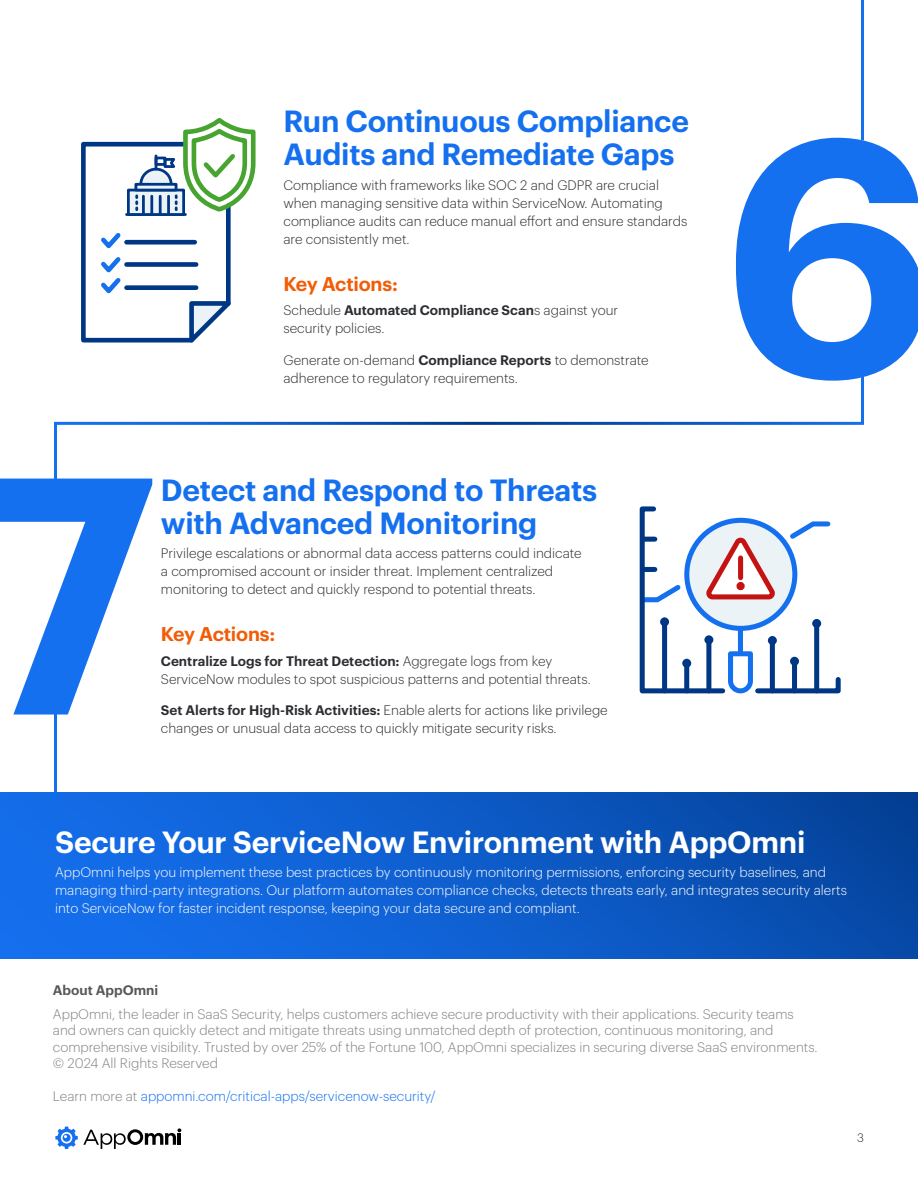
<style>
.page{position:relative;width:918px;height:1188px;background:#fff}
.page>*{position:absolute;margin:0;border:0;box-sizing:border-box;transform-origin:0 0}
.Number{font:600 330px "Graphik";color:#1570ef}
.t1{font:600 30px/33px "Graphik";letter-spacing:-.01em;color:#1570ef}
.t2{font:600 30px "Graphik";letter-spacing:-.01em;color:#fff}
.Subheader{font:600 19.5px "Graphik";letter-spacing:-.01em;color:#f25c06}
.Body_Copy{font:300 13.5px/18px "Graphik";color:#2b2d31}
.Boilerplate_Copy{font:300 13.5px/16.5px "Graphik";color:#808183}
.Body_Copy-2{font:300 13.5px/18px "Graphik";color:#fff}
.Boilerplate_Copy-2{font:300 13.5px "Graphik";color:#1570ef}
.Boilerplate_-_Header{font:600 13.5px "Graphik";color:#55575a}
.t3{font:300 12px "Graphik";color:#2b2d31}
.s1{font-weight:600}
.s2{color:#808183}
</style>
<div class="page">
<svg style="left:55px;top:1127px;width:126px;height:22px"></svg>
<div style="left:0;top:793px;width:918px;height:165px;background:linear-gradient(to right,#1672f3,#0647a2)"></div>
<hr style="left:861px;top:0;width:3px;height:140px;background:#1570ef">
<svg style="left:54px;top:332px;width:810px;height:148px"></svg>
<hr style="left:54px;top:706px;width:3px;height:86px;background:#1570ef">
<svg style="left:79px;top:120px;width:179px;height:226px"></svg>
<div style="left:134px;top:183px;width:43px;height:8px;border:3px solid #003785"></div>
<svg style="left:639px;top:506px;width:202px;height:188px"></svg>
<div style="left:737px;top:582px;width:8px;height:8px;border:5px solid #c51313;border-radius:50%"></div>
<p class="t1" style="left:284px;top:102px;width:407px">Run Continuous Compliance<br>Audits and Remediate Gaps</p>
<p class="Body_Copy" style="left:284px;top:175px;width:405px">Compliance with frameworks like SOC 2 and GDPR are crucial when managing sensitive data within ServiceNow. Automating compliance audits can reduce manual effort and ensure standards are consistently met.</p>
<p class="Subheader" style="left:284px;top:269px;width:116px">Key Actions:</p>
<p class="Body_Copy" style="left:284px;top:300px;width:336px">Schedule <span class="s1">Automated Compliance Scan</span>s against your security policies.</p>
<p class="Body_Copy" style="left:284px;top:350px;width:367px">Generate on-demand <span class="s1">Compliance Reports</span> to demonstrate adherence to regulatory requirements.</p>
<p class="Number" style="left:-28px;top:342px;width:186px">7</p>
<p class="t1" style="left:161px;top:471px;width:438px">Detect and Respond to Threats with Advanced Monitoring</p>
<p class="Body_Copy" style="left:161px;top:543px;width:422px">Privilege escalations or abnormal data access patterns could indicate a compromised account or insider threat. Implement centralized monitoring to detect and quickly respond to potential threats.</p>
<p class="Subheader" style="left:161px;top:619px;width:116px">Key Actions:</p>
<p class="Body_Copy" style="left:161px;top:651px;width:431px"><span class="s1">Centralize Logs for Threat Detection:</span> Aggregate logs from key<br>ServiceNow modules to spot suspicious patterns and potential threats.</p>
<p class="Body_Copy" style="left:161px;top:700px;width:448px"><span class="s1">Set Alerts for High-Risk Activities:</span> Enable alerts for actions like privilege</p>
<p class="Body_Copy" style="left:161px;top:718px;width:397px">changes or unusual data access to quickly mitigate security risks.</p>
<p class="Number" style="left:721px;top:5px;width:217px">6</p>
<p class="t2" style="left:55px;top:819px;width:752px">Secure Your ServiceNow Environment with AppOmni</p>
<p class="Body_Copy-2" style="left:55px;top:862px;width:793px">AppOmni helps you implement these best practices by continuously monitoring permissions, enforcing security baselines, and managing third-party integrations. Our platform automates compliance checks, detects threats early, and integrates security alerts into ServiceNow for faster incident response, keeping your data secure and compliant.</p>
<p class="Boilerplate_-_Header" style="left:53px;top:980px;width:107px">About AppOmni</p>
<p class="Boilerplate_Copy" style="left:53px;top:1004px;width:766px">AppOmni, the leader in SaaS Security, helps customers achieve secure productivity with their applications. Security teams and owners can quickly detect and mitigate threats using unmatched depth of protection, continuous monitoring, and comprehensive visibility. Trusted by over 25% of the Fortune 100, AppOmni specializes in securing diverse SaaS environments. © 2024 All Rights Reserved</p>
<p class="Boilerplate_Copy-2" style="left:53px;top:1086px;width:385px"><span class="s2">Learn more at</span> appomni.com/critical-apps/servicenow-security/</p>
<p class="t3" style="left:857px;top:1129px;width:8px">3</p>
</div>
